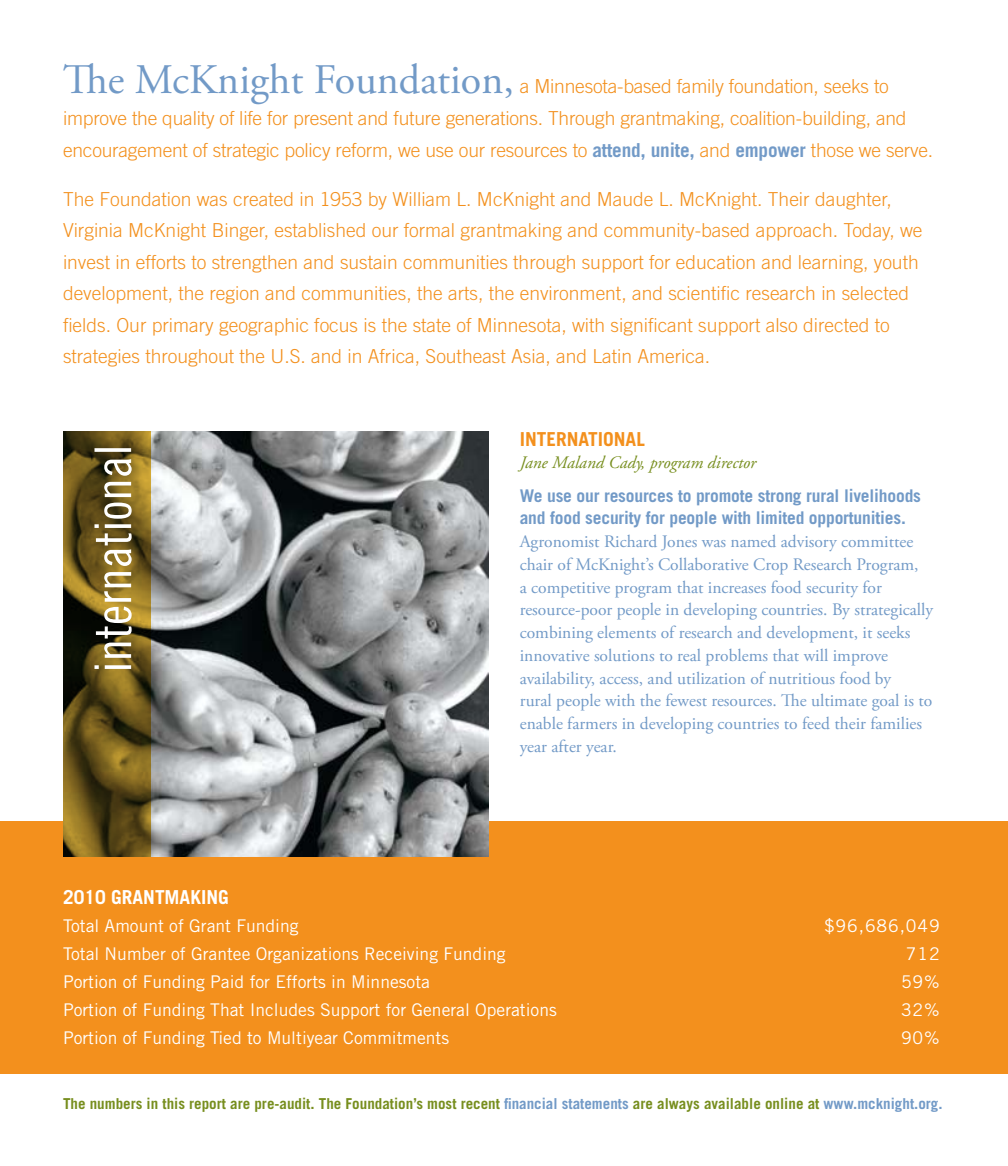
<style>
.page{position:relative;width:1008px;height:1166px;background:#fff}
.page>*{position:absolute;margin:0;border:0;box-sizing:border-box;transform-origin:0 0}
.t1{font:300 19.25px/31.5px "Trade Gothic";color:#f3901d}
.t2{font:700 19.25px "Trade Gothic";color:#fff}
.t3{font:700 19.25px "Trade Gothic";color:#f3901d}
.t4{font:17.5px/22.8px "Adobe Garamond Pro";color:#729ac7}
.t5{font:17.5px "Trade Gothic";color:#fff}
.t6{font:700 17.5px/22.8px "Trade Gothic";letter-spacing:-.01em;color:#729ac7}
.t7{font:italic 17.5px "Adobe Garamond Pro";color:#778e1e}
.t8{font:700 15.05px "Trade Gothic";color:#778e1e}
.s1{font-family:"Adobe Garamond Pro";font-weight:400;font-size:42px;color:#729ac7}
.s2{font-weight:700;color:#729ac7}
.s3{color:#729ac7}
</style>
<div class="page">
<div style="left:0;top:820px;width:1008px;height:253px;background:#f3901d"></div>
<img style="left:63px;top:431px;width:425px;height:426px">
<svg style="left:63px;top:431px;width:88px;height:425px;background:#624f19"></svg>
<svg style="left:94px;top:448px;width:38px;height:221px"></svg>
<p class="t1" style="left:63px;top:71px;width:872px"><span class="s1">The McKnight Foundation,</span> a Minnesota-based family foundation, seeks to improve the quality of life for present and future generations. Through grantmaking, coalition-building, and encouragement of strategic policy reform, we use our resources to <span class="s2">attend, unite,</span> and <span class="s2">empower</span> those we serve.</p>
<p class="t1" style="left:63px;top:183px;width:861px">The Foundation was created in 1953 by William L. McKnight and Maude L. McKnight. Their daughter, Virginia McKnight Binger, established our formal grantmaking and community-based approach. Today, we invest in efforts to strengthen and sustain communities through support for education and learning, youth development, the region and communities, the arts, the environment, and scientific research in selected fields. Our primary geographic focus is the state of Minnesota, with significant support also directed to strategies throughout the U.S. and in Africa, Southeast Asia, and Latin America.</p>
<p class="t3" style="left:520px;top:427px;width:127px">International</p>
<p class="t7" style="left:520px;top:452px;width:238px">Jane Maland Cady, program director</p>
<p class="t6" style="left:520px;top:483px;width:403px">We use our resources to promote strong rural livelihoods and food security for people with limited opportunities.</p>
<p class="t4" style="left:520px;top:531px;width:415px">Agronomist Richard Jones was named advisory committee chair of McKnight’s Collaborative Crop Research Program,<br>a competitive program that increases food security for resource-poor people in developing countries. By strategically combining elements of research and development, it seeks innovative solutions to real problems that will improve availability, access, and utilization of nutritious food by<br>rural people with the fewest resources. The ultimate goal is to enable farmers in developing countries to feed their families year after year.</p>
<p class="t2" style="left:63px;top:885px;width:167px">2010 grantmaking</p>
<p class="t5" style="left:63px;top:915px;width:237px">Total Amount of Grant Funding</p>
<p class="t5" style="left:824px;top:915px;width:117px">$96,686,049</p>
<p class="t5" style="left:63px;top:943px;width:444px">Total Number of Grantee Organizations Receiving Funding</p>
<p class="t5" style="left:906px;top:943px;width:35px">712</p>
<p class="t5" style="left:63px;top:971px;width:368px">Portion of Funding Paid for Efforts in Minnesota</p>
<p class="t5" style="left:901px;top:971px;width:40px">59%</p>
<p class="t5" style="left:63px;top:999px;width:495px">Portion of Funding That Includes Support for General Operations</p>
<p class="t5" style="left:901px;top:999px;width:40px">32%</p>
<p class="t5" style="left:63px;top:1027px;width:388px">Portion of Funding Tied to Multiyear Commitments</p>
<p class="t5" style="left:901px;top:1027px;width:40px">90%</p>
<p class="t8" style="left:63px;top:1094px;width:881px">The numbers in this report are pre-audit. The Foundation’s most recent <span class="s3">financial statements</span> are always available online at <span class="s3">www.mcknight.org.</span></p>
</div>
